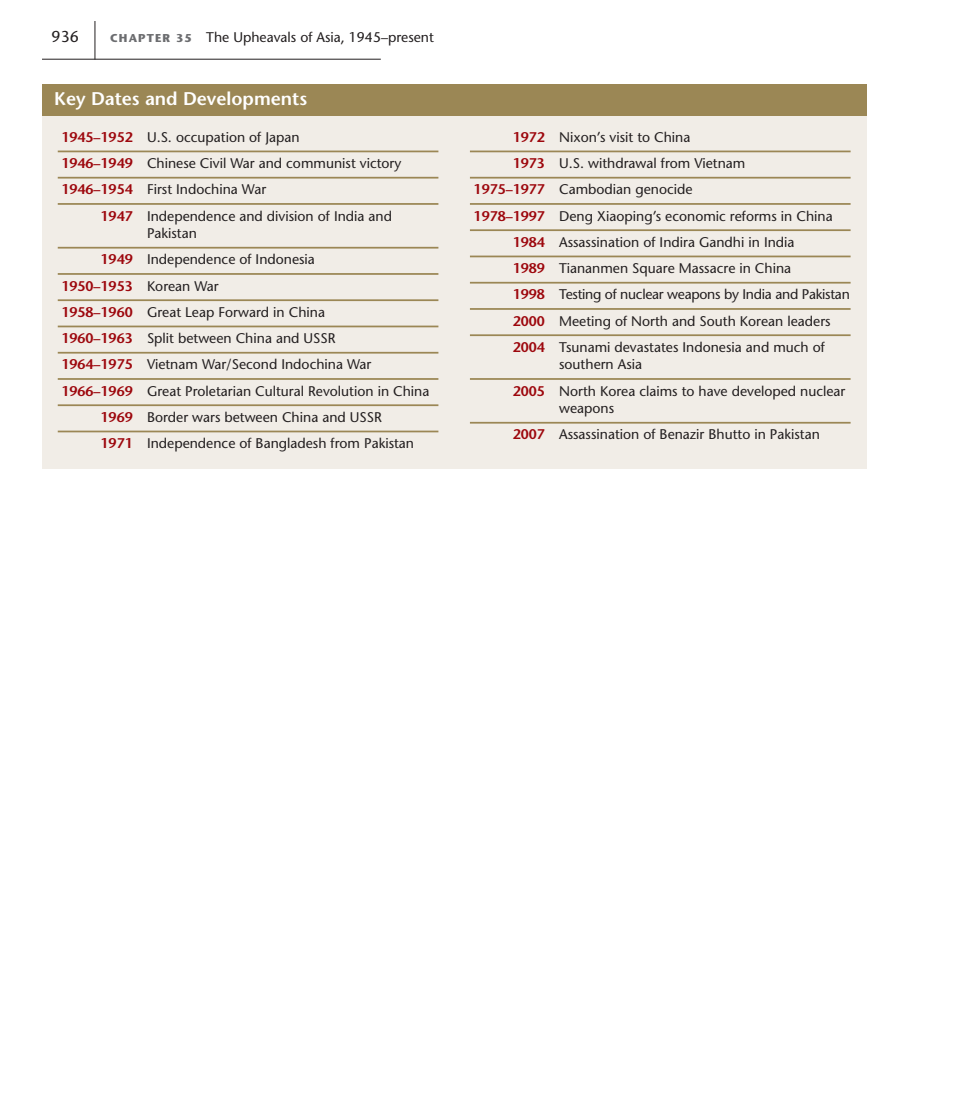
<style>
.page{position:relative;width:953px;height:1108px;background:#fff}
.page>*{position:absolute;margin:0;border:0;box-sizing:border-box;transform-origin:0 0}
.t1{font:600 18.38px "Stone Sans";color:#fff}
.t2{font:15.75px "Stone Sans";color:#231f20}
.t3{font:14px/26.2px "Stone Sans";color:#231f20}
.t4{font:14px "Stone Sans";letter-spacing:-.02em;color:#231f20}
.t5{font:600 14px "Stone Sans";color:#9d070d}
.s1{font-weight:700;font-size:11.38px;color:#6c6d70}
.s2{font-weight:600;color:#9d070d}
.s3{font-weight:400;color:#231f20}
</style>
<div class="page">
<svg style="left:42px;top:21px;width:825px;height:448px;background:#e9e4da"></svg>
<p class="t2" style="left:52px;top:30px;width:29px">936</p>
<p class="t3" style="left:110px;top:26px;width:325px"><span class="s1">CHAPTER 35</span> The Upheavals of Asia, 1945–present</p>
<h1 class="t1" style="left:54px;top:91px;width:254px">Key Dates and Developments</h1>
<p class="t3" style="left:61px;top:125px;width:342px"><span class="s2">1945–1952</span> U.S. occupation of Japan<br><span class="s2">1946–1949</span> Chinese Civil War and communist victory<br><span class="s2">1946–1954</span> First Indochina War</p>
<p class="t3" style="left:147px;top:208px;width:247px;line-height:17.5px;text-indent:-46px"><span class="s2">1947</span> Independence and division of India and<br>Pakistan</p>
<p class="t3" style="left:101px;top:248px;width:216px"><span class="s2">1949</span> Independence of Indonesia</p>
<p class="t5" style="left:61px;top:280px;width:159px">1950–1953 <span class="s3">Korean War</span></p>
<p class="t3" style="left:61px;top:300px;width:265px"><span class="s2">1958–1960</span> Great Leap Forward in China</p>
<p class="t3" style="left:61px;top:327px;width:276px"><span class="s2">1960–1963</span> Split between China and USSR</p>
<p class="t3" style="left:61px;top:353px;width:311px"><span class="s2">1964–1975</span> Vietnam War/Second Indochina War</p>
<p class="t3" style="left:61px;top:379px;width:369px"><span class="s2">1966–1969</span> Great Proletarian Cultural Revolution in China</p>
<p class="t3" style="left:101px;top:405px;width:283px"><span class="s2">1969</span> Border wars between China and USSR</p>
<p class="t3" style="left:101px;top:432px;width:315px"><span class="s2">1971</span> Independence of Bangladesh from Pakistan</p>
<p class="t3" style="left:513px;top:125px;width:179px"><span class="s2">1972</span> Nixon’s visit to China</p>
<p class="t3" style="left:513px;top:152px;width:234px"><span class="s2">1973</span> U.S. withdrawal from Vietnam</p>
<p class="t3" style="left:474px;top:178px;width:220px"><span class="s2">1975–1977</span> Cambodian genocide</p>
<p class="t3" style="left:474px;top:204px;width:361px"><span class="s2">1978–1997</span> Deng Xiaoping’s economic reforms in China</p>
<p class="t3" style="left:513px;top:230px;width:283px"><span class="s2">1984</span> Assassination of Indira Gandhi in India</p>
<p class="t3" style="left:513px;top:257px;width:280px"><span class="s2">1989</span> Tiananmen Square Massacre in China</p>
<p class="t4" style="left:513px;top:289px;width:339px"><span class="s2">1998</span> Testing of nuclear weapons by India and Pakistan</p>
<p class="t3" style="left:513px;top:309px;width:319px"><span class="s2">2000</span> Meeting of North and South Korean leaders</p>
<p class="t3" style="left:513px;top:335px;width:314px"><span class="s2">2004</span> Tsunami devastates Indonesia and much of</p>
<p class="t3" style="left:513px;top:353px;width:334px;text-indent:46px">southern Asia<br><span class="s2">2005</span> North Korea claims to have developed nuclear</p>
<p class="t3" style="left:513px;top:397px;width:309px;text-indent:46px">weapons<br><span class="s2">2007</span> Assassination of Benazir Bhutto in Pakistan</p>
</div>
